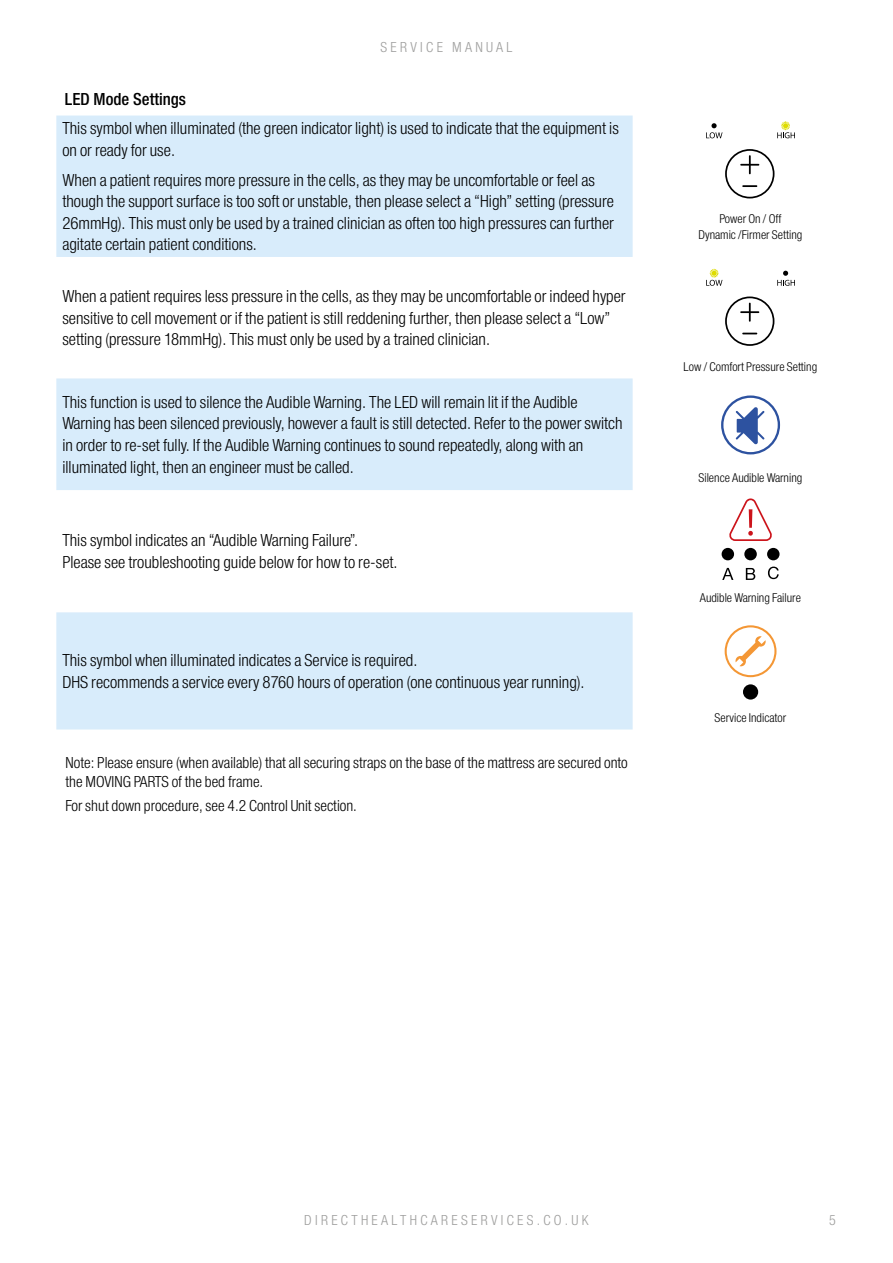
<style>
.page{position:relative;width:893px;height:1263px;background:#fff}
.page>*{position:absolute;margin:0;border:0;box-sizing:border-box;transform-origin:0 0}
.t1{font:18px/21.6px "Helvetica Neue H47";color:#000}
.t2{font:18px "Helvetica Neue H67";color:#000}
.t3{font:16.5px/19.8px "Helvetica Neue H47";color:#000}
.t4{font:15px "Helvetica Neue H47";letter-spacing:.22em;color:#9d9d9c}
.t5{font:13.2px/15.8px "Helvetica Neue H47";color:#000;text-align:center}
</style>
<div class="page">
<svg style="left:56px;top:116px;width:577px;height:613px;fill:#d8ecfb"></svg>
<svg style="left:725px;top:149px;width:49px;height:49px"></svg>
<svg style="left:706px;top:123px;width:16px;height:15px"></svg>
<svg style="left:777px;top:121px;width:18px;height:17px"></svg>
<svg style="left:721px;top:395px;width:59px;height:59px"></svg>
<svg style="left:729px;top:498px;width:43px;height:43px"></svg>
<svg style="left:722px;top:568px;width:11px;height:12px"></svg>
<svg style="left:746px;top:568px;width:9px;height:12px"></svg>
<svg style="left:768px;top:567px;width:11px;height:12px"></svg>
<div style="left:744px;top:548px;width:13px;height:12px;background:#000;border-radius:50%"></div>
<div style="left:767px;top:548px;width:12px;height:12px;background:#000;border-radius:50%"></div>
<div style="left:722px;top:548px;width:12px;height:12px;background:#000;border-radius:50%"></div>
<svg style="left:725px;top:625px;width:51px;height:52px"></svg>
<div style="left:743px;top:684px;width:15px;height:16px;background:#000;border-radius:50%"></div>
<svg style="left:725px;top:296px;width:49px;height:50px"></svg>
<svg style="left:777px;top:271px;width:18px;height:15px"></svg>
<svg style="left:706px;top:269px;width:16px;height:17px"></svg>
<p class="t2" style="left:65px;top:87px;width:123px">LED Mode Settings</p>
<p class="t4" style="left:380px;top:37px;width:133px">SERVICE MANUAL</p>
<p class="t1" style="left:62px;top:119px;width:558px">This symbol when illuminated (the green indicator light) is used to indicate that the equipment is on or ready for use.</p>
<p class="t1" style="left:62px;top:170px;width:553px">When a patient requires more pressure in the cells, as they may be uncomfortable or feel as though the support surface is too soft or unstable, then please select a “High” setting (pressure 26mmHg). This must only be used by a trained clinician as often too high pressures can further agitate certain patient conditions.</p>
<p class="t1" style="left:62px;top:287px;width:565px">When a patient requires less pressure in the cells, as they may be uncomfortable or indeed hyper sensitive to cell movement or if the patient is still reddening further, then please select a “Low” setting (pressure 18mmHg). This must only be used by a trained clinician.</p>
<p class="t1" style="left:62px;top:393px;width:562px">This function is used to silence the Audible Warning. The LED will remain lit if the Audible Warning has been silenced previously, however a fault is still detected. Refer to the power switch in order to re-set fully. If the Audible Warning continues to sound repeatedly, along with an illuminated light, then an engineer must be called.</p>
<p class="t1" style="left:62px;top:531px;width:337px">This symbol indicates an “Audible Warning Failure”.<br>Please see troubleshooting guide below for how to re-set.</p>
<p class="t1" style="left:62px;top:651px;width:524px">This symbol when illuminated indicates a Service is required.<br>DHS recommends a service every 8760 hours of operation (one continuous year running).</p>
<p class="t3" style="left:66px;top:753px;width:564px">Note: Please ensure (when available) that all securing straps on the base of the mattress are secured onto the MOVING PARTS of the bed frame.</p>
<p class="t3" style="left:66px;top:797px;width:293px">For shut down procedure, see 4.2 Control Unit section.</p>
<p class="t5" style="left:698px;top:212px;width:105px">Power On / Off<br>Dynamic /Firmer Setting</p>
<p class="t5" style="left:684px;top:360px;width:135px">Low / Comfort Pressure Setting</p>
<p class="t5" style="left:698px;top:471px;width:105px">Silence Audible Warning</p>
<p class="t5" style="left:700px;top:591px;width:103px">Audible Warning Failure</p>
<p class="t5" style="left:715px;top:711px;width:73px">Service Indicator</p>
<p class="t4" style="left:304px;top:1210px;width:286px">DIRECTHEALTHCARESERVICES.CO.UK</p>
<p class="t4" style="left:829px;top:1210px;width:8px">5</p>
</div>
